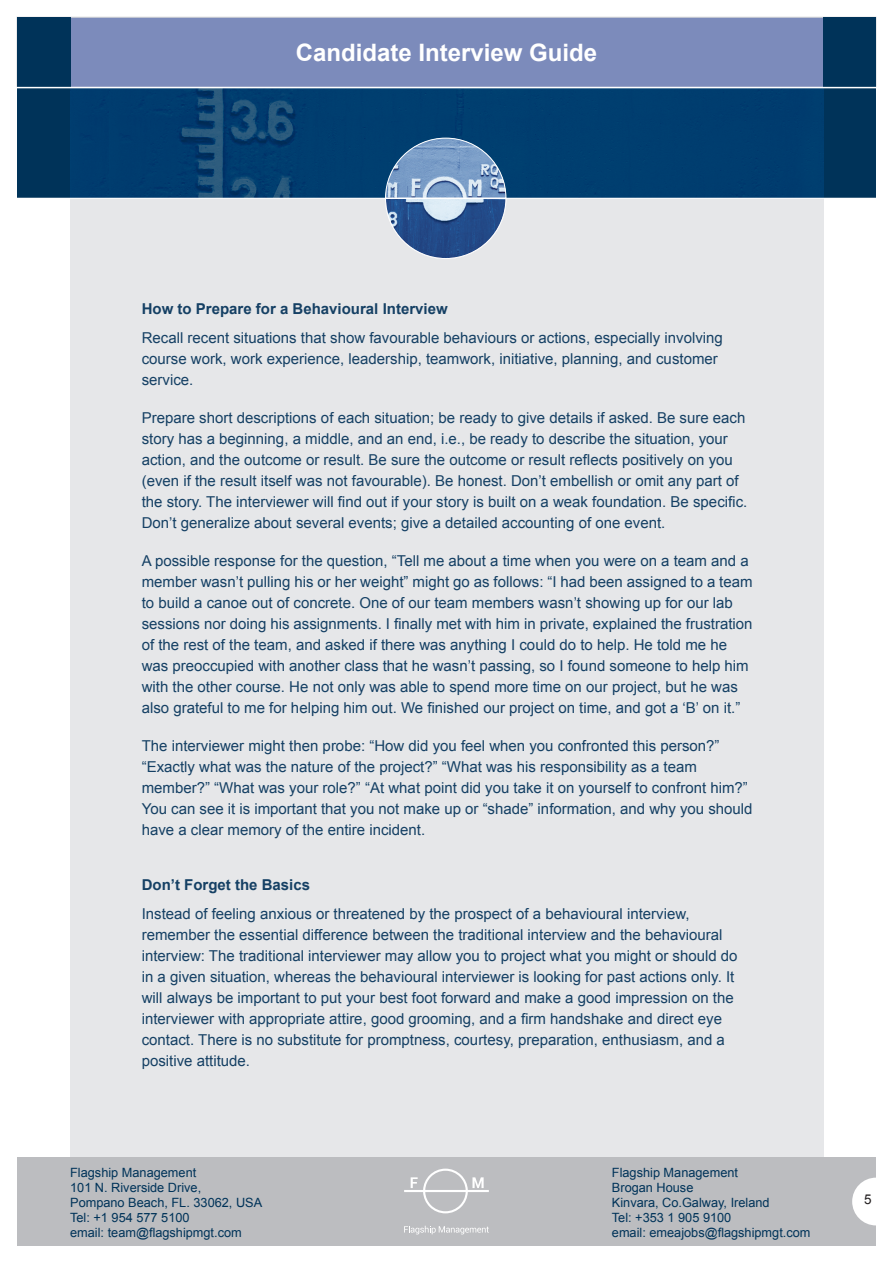
<style>
.page{position:relative;width:893px;height:1263px;background:#fff}
.page>*{position:absolute;margin:0;border:0;box-sizing:border-box;transform-origin:0 0}
.t1{font:700 24px "Arial";color:#fff}
.t2{font:15px/21px "Arial";color:#154064}
.t3{font:700 15px "Arial";color:#154064}
.t4{font:13.5px "Arial";color:#231f20}
.t5{font:12.75px/15px "Arial";color:#003359}
</style>
<div class="page">
<div style="left:70px;top:172px;width:753px;height:997px;background:#e6e7e9"></div>
<div style="left:17px;top:88px;width:859px;height:110px;background:#003359"></div>
<img style="left:70px;top:88px;width:753px;height:110px">
<svg style="left:385px;top:137px;width:122px;height:122px"></svg>
<hr style="left:0;top:198px;width:893px;height:1px;background:#fff">
<div style="left:17px;top:17px;width:859px;height:70px;background:#7c8bbb;border:1px solid #bcbdc0"></div>
<div style="left:17px;top:17px;width:53px;height:70px;background:#003359"></div>
<div style="left:823px;top:17px;width:53px;height:70px;background:#003359"></div>
<div style="left:17px;top:1157px;width:859px;height:89px;background:#bcbdc0"></div>
<svg style="left:404px;top:1226px;width:85px;height:8px"></svg>
<svg style="left:404px;top:1168px;width:85px;height:45px"></svg>
<svg style="left:852px;top:1177px;width:24px;height:48px"></svg>
<h1 class="t1" style="left:296px;top:37px;width:303px">Candidate Interview Guide</h1>
<p class="t3" style="left:142px;top:298px;width:307px">How to Prepare for a Behavioural Interview</p>
<p class="t2" style="left:142px;top:327px;width:583px">Recall recent situations that show favourable behaviours or actions, especially involving course work, work experience, leadership, teamwork, initiative, planning, and customer service.</p>
<p class="t2" style="left:142px;top:407px;width:607px">Prepare short descriptions of each situation; be ready to give details if asked. Be sure each story has a beginning, a middle, and an end, i.e., be ready to describe the situation, your action, and the outcome or result. Be sure the outcome or result reflects positively on you (even if the result itself was not favourable). Be honest. Don’t embellish or omit any part of the story. The interviewer will find out if your story is built on a weak foundation. Be specific.<br>Don’t generalize about several events; give a detailed accounting of one event.</p>
<p class="t2" style="left:142px;top:550px;width:612px">A possible response for the question, “Tell me about a time when you were on a team and a member wasn’t pulling his or her weight” might go as follows: “I had been assigned to a team to build a canoe out of concrete. One of our team members wasn’t showing up for our lab sessions nor doing his assignments. I finally met with him in private, explained the frustration of the rest of the team, and asked if there was anything I could do to help. He told me he was preoccupied with another class that he wasn’t passing, so I found someone to help him with the other course. He not only was able to spend more time on our project, but he was also grateful to me for helping him out. We finished our project on time, and got a ‘B’ on it.”</p>
<p class="t2" style="left:142px;top:735px;width:612px">The interviewer might then probe: “How did you feel when you confronted this person?” “Exactly what was the nature of the project?” “What was his responsibility as a team member?” “What was your role?” “At what point did you take it on yourself to confront him?” You can see it is important that you not make up or “shade” information, and why you should have a clear memory of the entire incident.</p>
<p class="t3" style="left:142px;top:875px;width:170px">Don’t Forget the Basics</p>
<p class="t2" style="left:142px;top:904px;width:597px">Instead of feeling anxious or threatened by the prospect of a behavioural interview, remember the essential difference between the traditional interview and the behavioural interview: The traditional interviewer may allow you to project what you might or should do in a given situation, whereas the behavioural interviewer is looking for past actions only. It will always be important to put your best foot forward and make a good impression on the interviewer with appropriate attire, good grooming, and a firm handshake and direct eye contact. There is no substitute for promptness, courtesy, preparation, enthusiasm, and a positive attitude.</p>
<p class="t5" style="left:70px;top:1165px;width:194px">Flagship Management<br>101 N. Riverside Drive,<br>Pompano Beach, FL. 33062, USA<br>Tel: +1 954 577 5100<br>email: team@flagshipmgt.com</p>
<p class="t5" style="left:612px;top:1165px;width:200px">Flagship Management<br>Brogan House<br>Kinvara, Co.Galway, Ireland<br>Tel: +353 1 905 9100<br>email: emeajobs@flagshipmgt.com</p>
<p class="t4" style="left:864px;top:1191px;width:9px">5</p>
</div>
